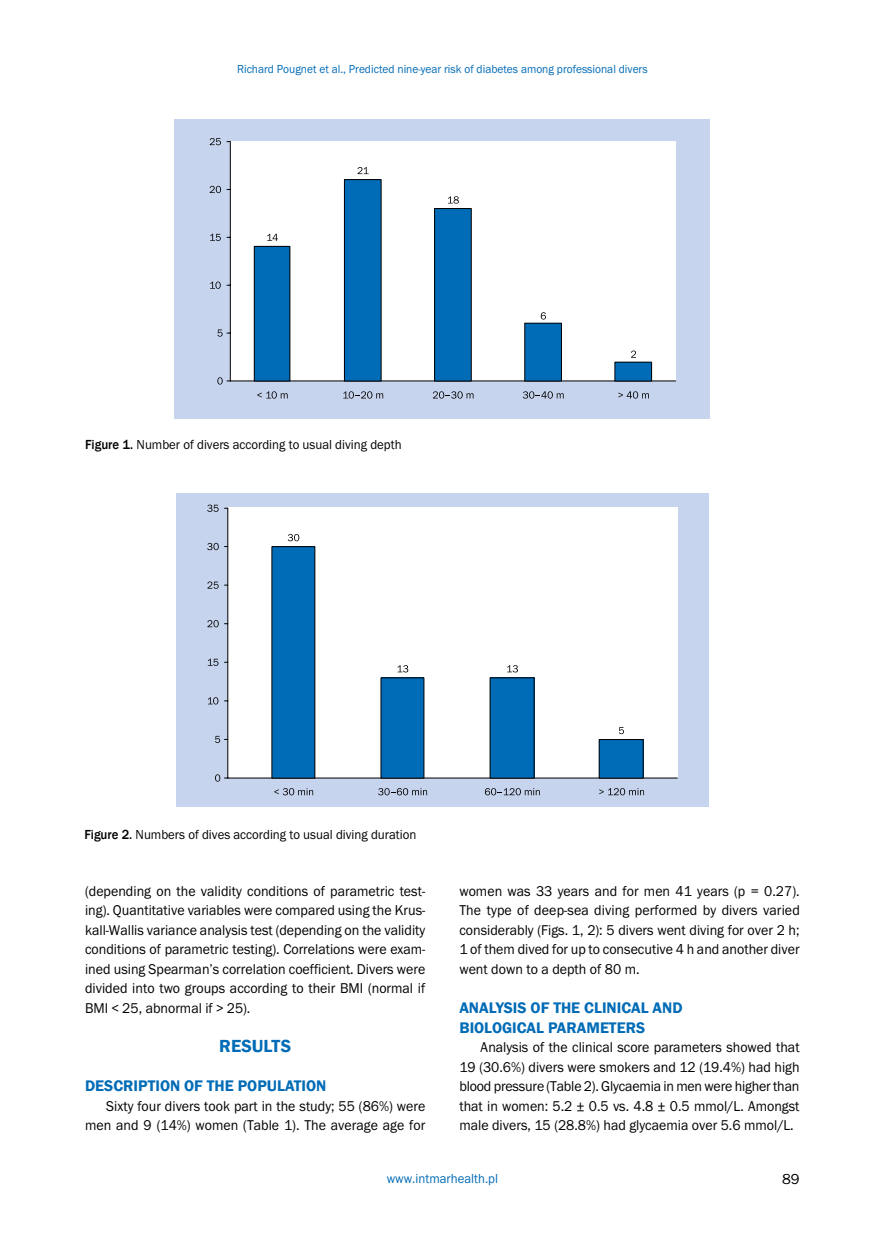
<style>
.page{position:relative;width:872px;height:1234px;background:#fff}
.page>*{position:absolute;margin:0;border:0;box-sizing:border-box;transform-origin:0 0}
.t1{font:600 18px "Franklin Gothic";color:#006bb6}
.t2{font:600 15.75px "Franklin Gothic";color:#006bb6}
.t3{font:15px "Franklin Got Itc TEE";color:#000}
.t4{font:14.7px/19.5px "Franklin Got Itc TEE";color:#000;text-align:justify;scale:.95 1}
.t5{font:13.5px "Franklin Got Itc TEE";color:#000;scale:.95 1}
.t6{font:13.5px "Franklin Got Itc TEE";color:#006bb6;scale:.95 1}
.t7{font:12px "Franklin Got Itc TEE";color:#006bb6;scale:.95 1}
.s1{font-family:"Franklin Gothic";font-weight:500}
</style>
<div class="page">
<div style="left:174px;top:119px;width:536px;height:300px;background:#c7d4ed"></div>
<div style="left:230px;top:142px;width:445px;height:239px;background:#fff"></div>
<hr style="left:230px;top:142px;width:1px;height:239px;background:#000">
<hr style="left:227px;top:380px;width:448px;height:1px;background:#000">
<svg style="left:217px;top:377px;width:6px;height:7px"></svg>
<svg style="left:217px;top:329px;width:13px;height:7px"></svg>
<svg style="left:210px;top:281px;width:11px;height:8px"></svg>
<svg style="left:210px;top:234px;width:11px;height:7px"></svg>
<svg style="left:210px;top:186px;width:11px;height:7px"></svg>
<svg style="left:210px;top:138px;width:11px;height:7px"></svg>
<svg style="left:257px;top:391px;width:31px;height:7px"></svg>
<svg style="left:343px;top:391px;width:40px;height:7px"></svg>
<svg style="left:433px;top:391px;width:40px;height:7px"></svg>
<svg style="left:523px;top:391px;width:40px;height:7px"></svg>
<svg style="left:618px;top:391px;width:31px;height:7px"></svg>
<div style="left:254px;top:246px;width:36px;height:135px;background:#006bb6"></div>
<div style="left:254px;top:246px;width:36px;height:135px;border:1px solid #000"></div>
<svg style="left:267px;top:234px;width:11px;height:7px"></svg>
<div style="left:344px;top:179px;width:37px;height:202px;background:#006bb6"></div>
<div style="left:344px;top:179px;width:37px;height:202px;border:1px solid #000"></div>
<svg style="left:357px;top:167px;width:11px;height:7px"></svg>
<div style="left:434px;top:208px;width:37px;height:173px;background:#006bb6"></div>
<div style="left:434px;top:208px;width:37px;height:173px;border:1px solid #000"></div>
<svg style="left:448px;top:196px;width:11px;height:7px"></svg>
<div style="left:525px;top:323px;width:36px;height:58px;background:#006bb6"></div>
<div style="left:524px;top:323px;width:38px;height:58px;border:1px solid #000"></div>
<svg style="left:541px;top:312px;width:5px;height:7px"></svg>
<div style="left:615px;top:362px;width:36px;height:19px;background:#006bb6"></div>
<svg style="left:631px;top:350px;width:5px;height:7px"></svg>
<div style="left:176px;top:492px;width:532px;height:314px;background:#c7d4ed"></div>
<div style="left:228px;top:508px;width:449px;height:269px;background:#fff"></div>
<hr style="left:227px;top:508px;width:1px;height:269px;background:#000">
<hr style="left:224px;top:777px;width:453px;height:1px;background:#000">
<svg style="left:215px;top:774px;width:5px;height:7px"></svg>
<svg style="left:215px;top:735px;width:13px;height:7px"></svg>
<svg style="left:208px;top:697px;width:10px;height:7px"></svg>
<svg style="left:208px;top:658px;width:10px;height:7px"></svg>
<svg style="left:207px;top:620px;width:21px;height:7px"></svg>
<svg style="left:207px;top:581px;width:21px;height:7px"></svg>
<svg style="left:207px;top:542px;width:21px;height:8px"></svg>
<svg style="left:274px;top:788px;width:39px;height:7px"></svg>
<svg style="left:378px;top:788px;width:49px;height:7px"></svg>
<svg style="left:485px;top:788px;width:55px;height:7px"></svg>
<svg style="left:599px;top:788px;width:45px;height:7px"></svg>
<div style="left:272px;top:546px;width:43px;height:232px;background:#006bb6"></div>
<svg style="left:288px;top:534px;width:11px;height:7px"></svg>
<div style="left:381px;top:677px;width:43px;height:101px;background:#006bb6"></div>
<svg style="left:397px;top:665px;width:11px;height:7px"></svg>
<div style="left:490px;top:677px;width:44px;height:101px;background:#006bb6"></div>
<svg style="left:507px;top:665px;width:11px;height:7px"></svg>
<div style="left:599px;top:739px;width:44px;height:39px;background:#006bb6"></div>
<svg style="left:619px;top:727px;width:5px;height:7px"></svg>
<svg style="left:207px;top:504px;width:21px;height:8px"></svg>
<p class="t7" style="left:237px;top:62px;width:434px">Richard Pougnet et al., Predicted nine-year risk of diabetes among professional divers</p>
<p class="t5" style="left:85px;top:437px;width:335px"><span class="s1">Figure 1.</span> Number of divers according to usual diving depth</p>
<p class="t5" style="left:84px;top:826px;width:351px"><span class="s1">Figure 2.</span> Numbers of dives according to usual diving duration</p>
<p class="t4" style="left:85px;top:881px;width:360px">(depending on the validity conditions of parametric test&shy;ing). Quantitative variables were compared using the Krus&shy;kall-Wallis variance analysis test (depending on the validity conditions of parametric testing). Correlations were exam&shy;ined using Spearman’s correlation coefficient. Divers were divided into two groups according to their BMI (normal if BMI &lt; 25, abnormal if &gt; 25).</p>
<p class="t1" style="left:219px;top:1034px;width:73px">RESULTS</p>
<p class="t2" style="left:85px;top:1075px;width:20px">DESCRIPTION</p>
<p class="t2" style="left:184px;top:1075px;width:33px">OF THE</p>
<p class="t2" style="left:238px;top:1075px;width:10px">POPULATION</p>
<p class="t4" style="left:85px;top:1095px;width:360px;text-align:right">Sixty four divers took part in the study; 55 (86%) were men and 9 (14%) women (Table 1). The average age for</p>
<p class="t4" style="left:459px;top:881px;width:360px">women was 33 years and for men 41 years (p = 0.27).<br>The type of deep-sea diving performed by divers varied considerably (Figs. 1, 2): 5 divers went diving for over 2 h; 1 of them dived for up to consecutive 4 h and another diver went down to a depth of 80 m.</p>
<p class="t2" style="left:459px;top:997px;width:104px">ANALYSIS OF THE</p>
<p class="t2" style="left:584px;top:997px;width:9px">CLINICAL</p>
<p class="t2" style="left:652px;top:997px;width:11px">AND</p>
<p class="t2" style="left:459px;top:1017px;width:10px">BIOLOGICAL</p>
<p class="t2" style="left:548px;top:1017px;width:11px">PARAMETERS</p>
<p class="t4" style="left:459px;top:1037px;width:360px;text-indent:21px">Analysis of the clinical score parameters showed that 19 (30.6%) divers were smokers and 12 (19.4%) had high blood pressure (Table 2). Glycaemia in men were higher than that in women: 5.2 ± 0.5 vs. 4.8 ± 0.5 mmol/L. Amongst male divers, 15 (28.8%) had glycaemia over 5.6 mmol/L.</p>
<p class="t6" style="left:387px;top:1170px;width:119px">www.intmarhealth.pl</p>
<p class="t3" style="left:782px;top:1170px;width:19px">89</p>
</div>
